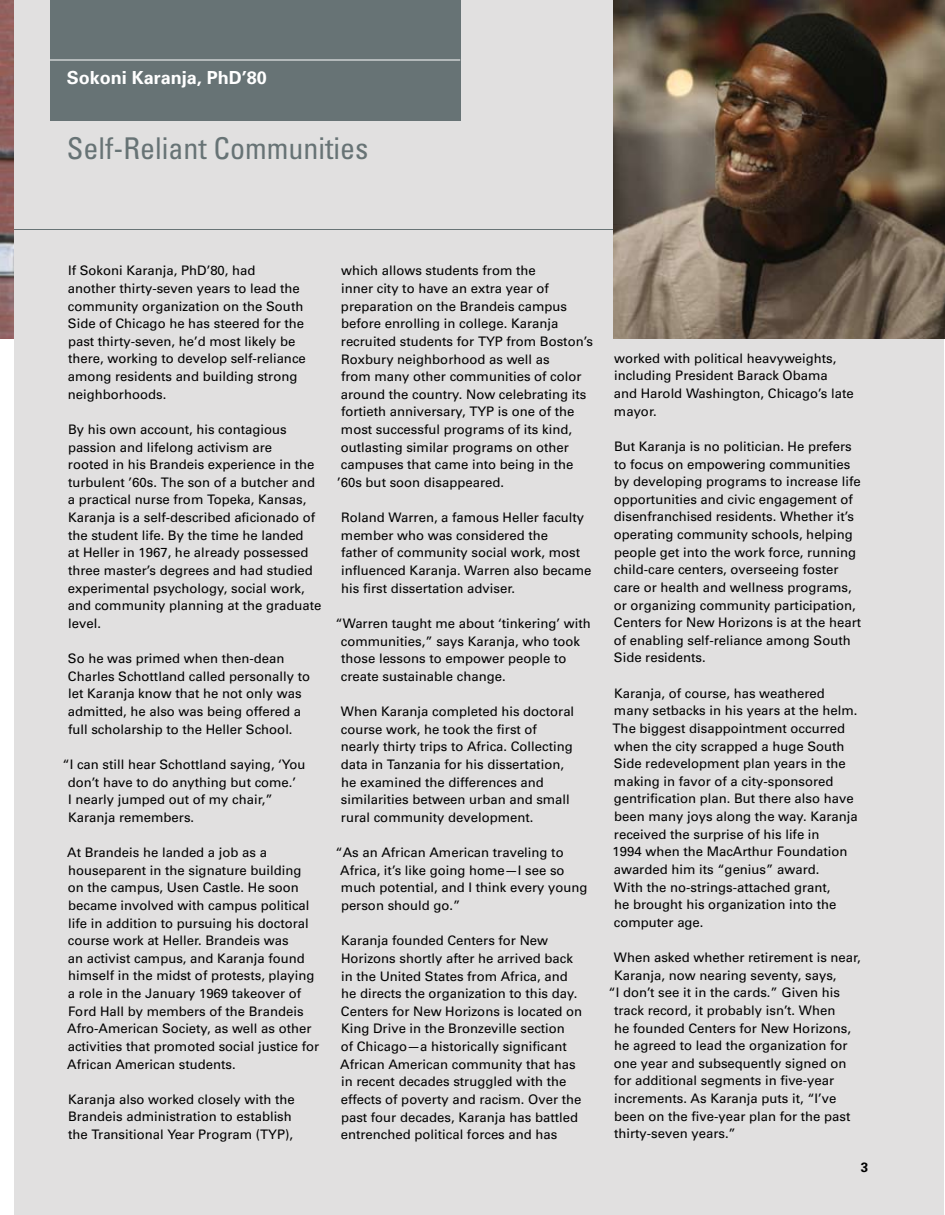
<style>
.page{position:relative;width:945px;height:1215px;background:#fff}
.page>*{position:absolute;margin:0;border:0;box-sizing:border-box;transform-origin:0 0}
.t1{font:condensed 30px "Univers";color:#677375}
.t2{font:700 18px "Univers";color:#fff}
.t3{font:700 13.5px "Univers";color:#000}
.t4{font:13.2px/17.7px "Univers";color:#000}
</style>
<div class="page">
<div style="left:14px;top:0;width:930px;height:1214px;background:#e1e0e0"></div>
<hr style="left:14px;top:229px;width:931px;height:1px;background:#677375">
<div style="left:50px;top:0;width:410px;height:121px;background:#677375"></div>
<hr style="left:50px;top:60px;width:410px;height:1px;background:#fff">
<img style="left:614px;top:0;width:331px;height:339px">
<img style="left:0;top:0;width:14px;height:339px">
<h2 class="t2" style="left:67px;top:67px;width:202px">Sokoni Karanja, PhD’80</h2>
<h1 class="t1" style="left:67px;top:130px;width:303px">Self-Reliant Communities</h1>
<p class="t4" style="left:68px;top:262px;width:240px">If Sokoni Karanja, PhD’80, had another thirty-seven years to lead the community organization on the South Side of Chicago he has steered for the past thirty-seven, he’d most likely be there, working to develop self-reliance among residents and building strong neighborhoods.</p>
<p class="t4" style="left:68px;top:421px;width:255px">By his own account, his contagious passion and lifelong activism are<br>rooted in his Brandeis experience in the turbulent ’60s. The son of a butcher and a practical nurse from Topeka, Kansas, Karanja is a self-described aficionado of the student life. By the time he landed<br>at Heller in 1967, he already possessed three master’s degrees and had studied experimental psychology, social work, and community planning at the graduate level.</p>
<p class="t4" style="left:68px;top:650px;width:244px">So he was primed when then-dean Charles Schottland called personally to let Karanja know that he not only was admitted, he also was being offered a full scholarship to the Heller School.</p>
<p class="t4" style="left:68px;top:755px;width:239px;text-indent:-5px">“I can still hear Schottland saying, ‘You don’t have to do anything but come.’<br>I nearly jumped out of my chair,”<br>Karanja remembers.</p>
<p class="t4" style="left:67px;top:844px;width:254px">At Brandeis he landed a job as a houseparent in the signature building on the campus, Usen Castle. He soon became involved with campus political life in addition to pursuing his doctoral course work at Heller. Brandeis was<br>an activist campus, and Karanja found himself in the midst of protests, playing a role in the January 1969 takeover of Ford Hall by members of the Brandeis Afro-American Society, as well as other activities that promoted social justice for African American students.</p>
<p class="t4" style="left:68px;top:1090px;width:228px">Karanja also worked closely with the<br>Brandeis administration to establish the Transitional Year Program (TYP),</p>
<p class="t4" style="left:341px;top:262px;width:196px">which allows students from the</p>
<p class="t4" style="left:341px;top:280px;width:209px">inner city to have an extra year of</p>
<p class="t4" style="left:341px;top:297px;width:228px">preparation on the Brandeis campus</p>
<p class="t4" style="left:341px;top:315px;width:219px">before enrolling in college. Karanja</p>
<p class="t4" style="left:341px;top:332px;width:254px">recruited students for TYP from Boston’s</p>
<p class="t4" style="left:341px;top:350px;width:210px">Roxbury neighborhood as well as</p>
<p class="t4" style="left:341px;top:368px;width:242px">from many other communities of color</p>
<p class="t4" style="left:341px;top:385px;width:247px">around the country. Now celebrating its</p>
<p class="t4" style="left:341px;top:403px;width:235px">fortieth anniversary, TYP is one of the</p>
<p class="t4" style="left:341px;top:421px;width:233px">most successful programs of its kind,</p>
<p class="t4" style="left:341px;top:438px;width:230px">outlasting similar programs on other</p>
<p class="t4" style="left:341px;top:456px;width:234px">campuses that came into being in the</p>
<p class="t4" style="left:337px;top:474px;width:169px">’60s but soon disappeared.</p>
<p class="t4" style="left:341px;top:509px;width:252px">Roland Warren, a famous Heller faculty member who was considered the<br>father of community social work, most influenced Karanja. Warren also became his first dissertation adviser.</p>
<p class="t4" style="left:341px;top:615px;width:252px;text-indent:-5px">“Warren taught me about ‘tinkering’ with communities,” says Karanja, who took those lessons to empower people to create sustainable change.</p>
<p class="t4" style="left:341px;top:703px;width:235px">When Karanja completed his doctoral course work, he took the first of nearly thirty trips to Africa. Collecting data in Tanzania for his dissertation, he examined the differences and similarities between urban and small rural community development.</p>
<p class="t4" style="left:340px;top:844px;width:249px;text-indent:-5px">“As an African American traveling to<br>Africa, it’s like going home—I see so much potential, and I think every young person should go.”</p>
<p class="t4" style="left:340px;top:932px;width:244px">Karanja founded Centers for New Horizons shortly after he arrived back in the United States from Africa, and he directs the organization to this day.<br>Centers for New Horizons is located on King Drive in the Bronzeville section<br>of Chicago—a historically significant African American community that has in recent decades struggled with the effects of poverty and racism. Over the past four decades, Karanja has battled entrenched political forces and has</p>
<p class="t4" style="left:614px;top:349px;width:241px">worked with political heavyweights, including President Barack Obama and Harold Washington, Chicago’s late mayor.</p>
<p class="t4" style="left:614px;top:437px;width:249px">But Karanja is no politician. He prefers to focus on empowering communities by developing programs to increase life opportunities and civic engagement of disenfranchised residents. Whether it’s operating community schools, helping people get into the work force, running child-care centers, overseeing foster care or health and wellness programs, or organizing community participation, Centers for New Horizons is at the heart of enabling self-reliance among South Side residents.</p>
<p class="t4" style="left:613px;top:684px;width:247px">Karanja, of course, has weathered many setbacks in his years at the helm.<br>The biggest disappointment occurred when the city scrapped a huge South Side redevelopment plan years in the making in favor of a city-sponsored gentrification plan. But there also have been many joys along the way. Karanja received the surprise of his life in<br>1994 when the MacArthur Foundation awarded him its “genius” award.<br>With the no-strings-attached grant,<br>he brought his organization into the computer age.</p>
<p class="t4" style="left:614px;top:949px;width:248px">When asked whether retirement is near,</p>
<p class="t4" style="left:614px;top:966px;width:224px">Karanja, now nearing seventy, says,</p>
<p class="t4" style="left:608px;top:984px;width:233px">“I don’t see it in the cards.” Given his</p>
<p class="t4" style="left:614px;top:1002px;width:223px">track record, it probably isn’t. When</p>
<p class="t4" style="left:614px;top:1019px;width:238px">he founded Centers for New Horizons,</p>
<p class="t4" style="left:614px;top:1037px;width:235px">he agreed to lead the organization for</p>
<p class="t4" style="left:614px;top:1054px;width:234px">one year and subsequently signed on</p>
<p class="t4" style="left:614px;top:1072px;width:222px">for additional segments in five-year</p>
<p class="t4" style="left:614px;top:1090px;width:224px">increments. As Karanja puts it, “I’ve</p>
<p class="t4" style="left:614px;top:1107px;width:238px">been on the five-year plan for the past</p>
<p class="t4" style="left:614px;top:1125px;width:123px">thirty-seven years.”</p>
<p class="t3" style="left:861px;top:1159px;width:9px">3</p>
</div>
